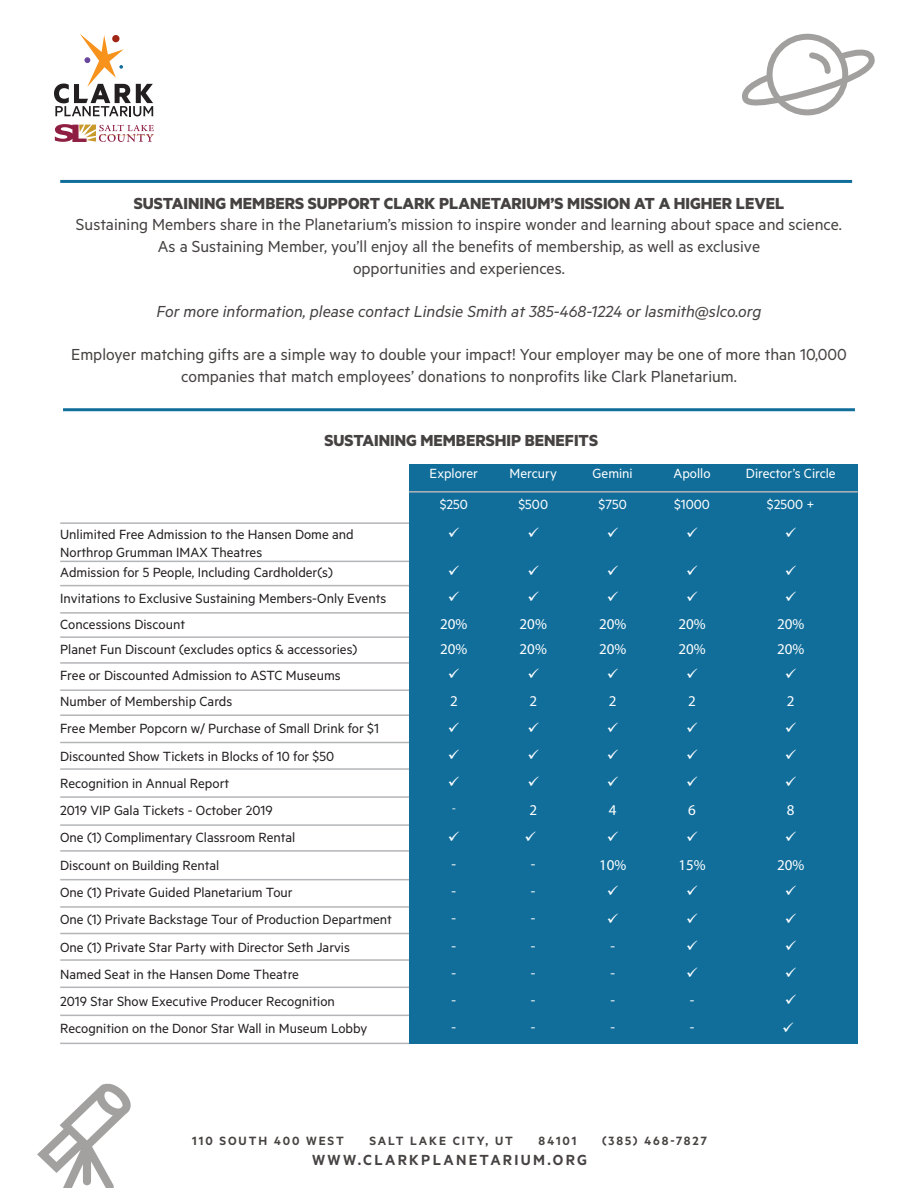
<style>
.page{position:relative;width:918px;height:1188px;background:#fff}
.page>*{position:absolute;margin:0;border:0;box-sizing:border-box;transform-origin:0 0}
.t1{font:18px/21.6px "Metric";color:#454241;text-align:center}
.t2{font:700 18px "Metric";color:#454241}
.t3{font:italic 18px "Metric";color:#454241}
.t4{font:600 16.5px "Metric";letter-spacing:.14em;color:#464342}
.t5{font:15px/18px "Metric";color:#231f20}
.t6{font:15px "Myriad Pro";color:#fff}
.t7{font:15px "Metric";color:#fff}
.t8{font:600 13.5px "Metric";letter-spacing:.14em;color:#464342}
.t9{font:12px "Myriad Pro";color:#fff}
</style>
<div class="page">
<svg style="left:37px;top:1083px;width:94px;height:105px"></svg>
<div style="left:409px;top:464px;width:449px;height:580px;background:#116e9b"></div>
<hr style="left:60px;top:522px;width:349px;height:2px;background:#b4b5b8">
<hr style="left:60px;top:561px;width:349px;height:1px;background:#b4b5b8">
<hr style="left:60px;top:585px;width:349px;height:1px;background:#b4b5b8">
<hr style="left:60px;top:612px;width:349px;height:2px;background:#b4b5b8">
<hr style="left:60px;top:636px;width:349px;height:2px;background:#b4b5b8">
<hr style="left:60px;top:662px;width:349px;height:2px;background:#b4b5b8">
<hr style="left:60px;top:689px;width:349px;height:2px;background:#b4b5b8">
<hr style="left:60px;top:714px;width:349px;height:2px;background:#b4b5b8">
<hr style="left:60px;top:742px;width:349px;height:1px;background:#b4b5b8">
<hr style="left:60px;top:768px;width:349px;height:2px;background:#b4b5b8">
<hr style="left:60px;top:796px;width:349px;height:2px;background:#b4b5b8">
<hr style="left:60px;top:824px;width:349px;height:2px;background:#b4b5b8">
<hr style="left:60px;top:850px;width:349px;height:2px;background:#b4b5b8">
<hr style="left:60px;top:879px;width:349px;height:1px;background:#b4b5b8">
<hr style="left:60px;top:906px;width:349px;height:2px;background:#b4b5b8">
<hr style="left:60px;top:933px;width:349px;height:1px;background:#b4b5b8">
<hr style="left:60px;top:959px;width:349px;height:2px;background:#b4b5b8">
<hr style="left:60px;top:987px;width:349px;height:1px;background:#b4b5b8">
<hr style="left:60px;top:1015px;width:349px;height:1px;background:#b4b5b8">
<hr style="left:60px;top:1043px;width:349px;height:1px;background:#b4b5b8">
<hr style="left:409px;top:491px;width:449px;height:2px;background:#b4b5b8">
<svg style="left:54px;top:34px;width:99px;height:82px"></svg>
<svg style="left:55px;top:124px;width:99px;height:18px"></svg>
<svg style="left:742px;top:33px;width:133px;height:83px"></svg>
<hr style="left:60px;top:180px;width:792px;height:3px;background:#116e9b">
<hr style="left:63px;top:408px;width:792px;height:3px;background:#116e9b">
<p class="t2" style="left:134px;top:192px;width:652px">SUSTAINING MEMBERS SUPPORT CLARK PLANETARIUM’S MISSION AT A HIGHER LEVEL</p>
<p class="t1" style="left:76px;top:213px;width:768px">Sustaining Members share in the Planetarium’s mission to inspire wonder and learning about space and science.<br>As a Sustaining Member, you’ll enjoy all the benefits of membership, as well as exclusive<br>opportunities and experiences.</p>
<p class="t3" style="left:157px;top:301px;width:606px">For more information, please contact Lindsie Smith at 385-468-1224 or lasmith@slco.org</p>
<p class="t1" style="left:71px;top:343px;width:777px">Employer matching gifts are a simple way to double your impact! Your employer may be one of more than 10,000 companies that match employees’ donations to nonprofits like Clark Planetarium.</p>
<p class="t2" style="left:324px;top:429px;width:275px">SUSTAINING MEMBERSHIP BENEFITS</p>
<p class="t5" style="left:60px;top:525px;width:295px">Unlimited Free Admission to the Hansen Dome and<br>Northrop Grumman IMAX Theatres</p>
<p class="t5" style="left:60px;top:563px;width:274px">Admission for 5 People, Including Cardholder(s)</p>
<p class="t5" style="left:60px;top:589px;width:328px">Invitations to Exclusive Sustaining Members-Only Events</p>
<p class="t5" style="left:60px;top:614px;width:126px">Concessions Discount</p>
<p class="t5" style="left:60px;top:640px;width:299px">Planet Fun Discount (excludes optics &amp; accessories)</p>
<p class="t5" style="left:60px;top:666px;width:282px">Free or Discounted Admission to ASTC Museums</p>
<p class="t5" style="left:60px;top:692px;width:174px">Number of Membership Cards</p>
<p class="t5" style="left:60px;top:719px;width:320px">Free Member Popcorn w/ Purchase of Small Drink for $1</p>
<p class="t5" style="left:60px;top:746px;width:276px">Discounted Show Tickets in Blocks of 10 for $50</p>
<p class="t5" style="left:60px;top:774px;width:171px">Recognition in Annual Report</p>
<p class="t5" style="left:60px;top:801px;width:214px">2019 VIP Gala Tickets - October 2019</p>
<p class="t5" style="left:60px;top:828px;width:237px">One (1) Complimentary Classroom Rental</p>
<p class="t5" style="left:60px;top:855px;width:161px">Discount on Building Rental</p>
<p class="t5" style="left:60px;top:883px;width:234px">One (1) Private Guided Planetarium Tour</p>
<p class="t5" style="left:60px;top:910px;width:333px">One (1) Private Backstage Tour of Production Department</p>
<p class="t5" style="left:60px;top:937px;width:291px">One (1) Private Star Party with Director Seth Jarvis</p>
<p class="t5" style="left:60px;top:965px;width:240px">Named Seat in the Hansen Dome Theatre</p>
<p class="t5" style="left:60px;top:992px;width:276px">2019 Star Show Executive Producer Recognition</p>
<p class="t5" style="left:60px;top:1019px;width:309px">Recognition on the Donor Star Wall in Museum Lobby</p>
<p class="t7" style="left:430px;top:465px;width:50px">Explorer</p>
<p class="t7" style="left:510px;top:465px;width:49px">Mercury</p>
<p class="t7" style="left:593px;top:465px;width:42px">Gemini</p>
<p class="t7" style="left:440px;top:495px;width:30px">$250</p>
<p class="t7" style="left:518px;top:495px;width:31px">$500</p>
<p class="t7" style="left:598px;top:495px;width:30px">$750</p>
<p class="t7" style="left:674px;top:495px;width:38px">$1000</p>
<p class="t7" style="left:767px;top:495px;width:49px">$2500 +</p>
<p class="t7" style="left:673px;top:465px;width:39px">Apollo</p>
<p class="t7" style="left:746px;top:465px;width:91px">Director’s Circle</p>
<p class="t6" style="left:440px;top:614px;width:29px">20%</p>
<p class="t6" style="left:520px;top:614px;width:29px">20%</p>
<p class="t6" style="left:599px;top:614px;width:29px">20%</p>
<p class="t6" style="left:678px;top:614px;width:29px">20%</p>
<p class="t6" style="left:440px;top:640px;width:29px">20%</p>
<p class="t6" style="left:520px;top:640px;width:29px">20%</p>
<p class="t6" style="left:599px;top:640px;width:29px">20%</p>
<p class="t6" style="left:678px;top:640px;width:29px">20%</p>
<p class="t6" style="left:777px;top:614px;width:29px">20%</p>
<p class="t6" style="left:777px;top:640px;width:29px">20%</p>
<p class="t6" style="left:450px;top:692px;width:9px">2</p>
<p class="t6" style="left:529px;top:692px;width:9px">2</p>
<p class="t6" style="left:609px;top:692px;width:9px">2</p>
<p class="t6" style="left:688px;top:692px;width:9px">2</p>
<p class="t6" style="left:787px;top:692px;width:9px">2</p>
<p class="t9" style="left:452px;top:801px;width:5px">-</p>
<p class="t6" style="left:529px;top:801px;width:9px">2</p>
<p class="t6" style="left:609px;top:801px;width:9px">4</p>
<p class="t6" style="left:688px;top:801px;width:9px">6</p>
<p class="t6" style="left:787px;top:801px;width:9px">8</p>
<p class="t6" style="left:452px;top:855px;width:6px">-</p>
<p class="t6" style="left:531px;top:855px;width:6px">-</p>
<p class="t6" style="left:599px;top:855px;width:29px">10%</p>
<p class="t6" style="left:678px;top:855px;width:29px">15%</p>
<p class="t6" style="left:452px;top:883px;width:6px">-</p>
<p class="t6" style="left:531px;top:883px;width:6px">-</p>
<p class="t6" style="left:452px;top:910px;width:6px">-</p>
<p class="t6" style="left:531px;top:910px;width:6px">-</p>
<p class="t6" style="left:452px;top:937px;width:6px">-</p>
<p class="t6" style="left:531px;top:937px;width:6px">-</p>
<p class="t6" style="left:610px;top:937px;width:6px">-</p>
<p class="t6" style="left:452px;top:965px;width:6px">-</p>
<p class="t6" style="left:531px;top:965px;width:6px">-</p>
<p class="t6" style="left:610px;top:965px;width:6px">-</p>
<p class="t6" style="left:452px;top:992px;width:6px">-</p>
<p class="t6" style="left:531px;top:992px;width:6px">-</p>
<p class="t6" style="left:610px;top:992px;width:6px">-</p>
<p class="t6" style="left:690px;top:992px;width:6px">-</p>
<p class="t6" style="left:452px;top:1019px;width:6px">-</p>
<p class="t6" style="left:531px;top:1019px;width:6px">-</p>
<p class="t6" style="left:610px;top:1019px;width:6px">-</p>
<p class="t6" style="left:690px;top:1019px;width:6px">-</p>
<p class="t6" style="left:777px;top:855px;width:29px">20%</p>
<p class="t8" style="left:192px;top:1133px;width:153px">110 SOUTH 400 WEST</p>
<p class="t8" style="left:369px;top:1133px;width:145px">SALT LAKE CITY, UT</p>
<p class="t8" style="left:539px;top:1133px;width:39px">84101</p>
<p class="t8" style="left:602px;top:1133px;width:106px">(385) 468-7827</p>
<p class="t4" style="left:312px;top:1150px;width:276px">WWW.CLARKPLANETARIUM.ORG</p>
</div>
